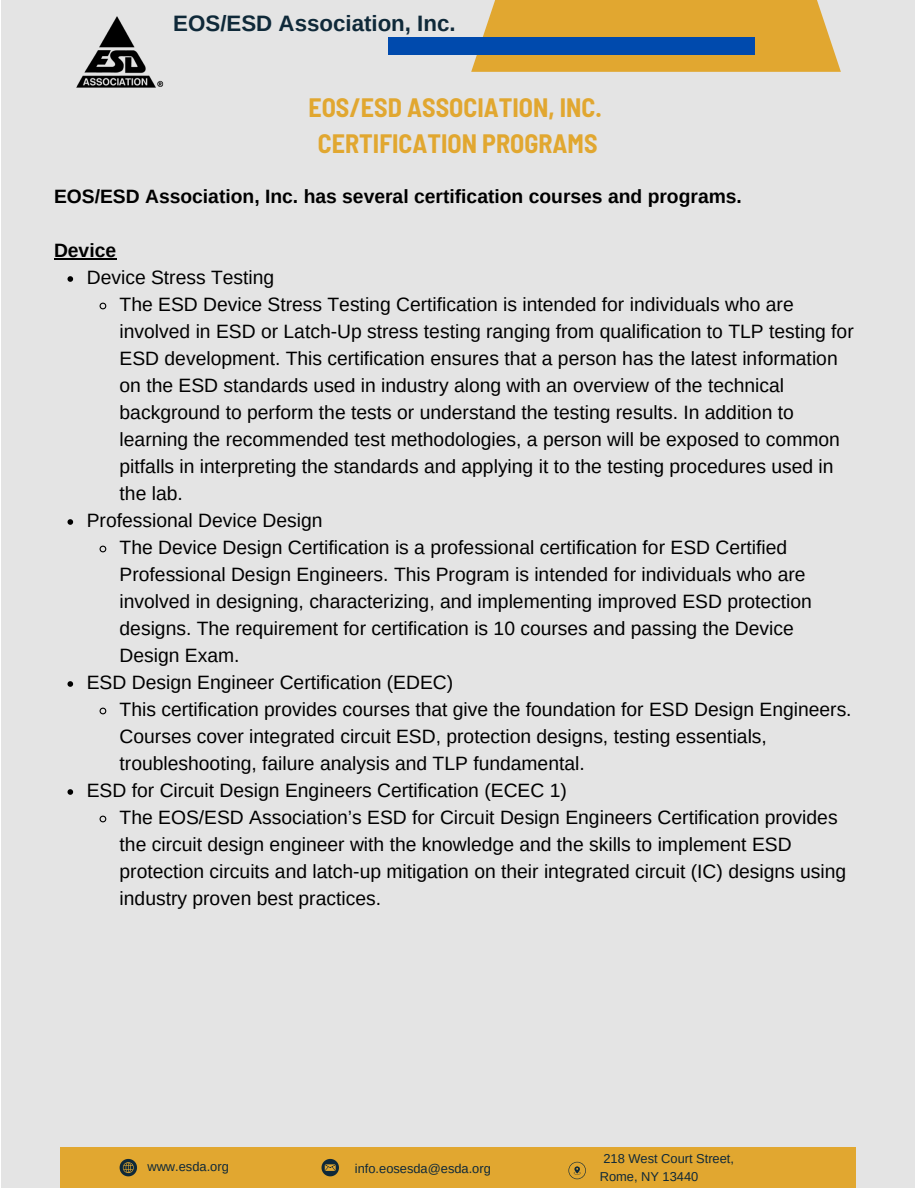
<style>
.page{position:relative;width:918px;height:1188px;background:#fff}
.page>*{position:absolute;margin:0;border:0;box-sizing:border-box;transform-origin:0 0}
.t1{font:700 semi-condensed 25.95px/36.5px "Barlow";color:#e1a730;text-align:center}
.t2{font:700 22.35px "Arimo";color:#0f2939}
.t3{font:19.35px/27px "Arimo";color:#000}
.t4{font:700 19.35px "Arimo";color:#000}
.t5{font:12.9px/17.1px "Arimo";color:#0f2939}
</style>
<div class="page">
<div style="left:1px;top:0;width:914px;height:1188px;background:#e4e4e4"></div>
<div style="left:60px;top:1147px;width:796px;height:41px;background:#e1a730"></div>
<svg style="left:120px;top:1159px;width:17px;height:17px"></svg>
<svg style="left:322px;top:1159px;width:17px;height:17px"></svg>
<svg style="left:568px;top:1162px;width:18px;height:17px"></svg>
<svg style="left:471px;top:0;width:370px;height:72px;background:#e1ab3d"></svg>
<div style="left:388px;top:37px;width:367px;height:18px;background:#004aad"></div>
<img style="left:76px;top:16px;width:88px;height:72px">
<hr style="left:54px;top:258px;width:62px;height:1px;background:#000">
<svg style="left:68px;top:276px;width:5px;height:6px"></svg>
<svg style="left:99px;top:302px;width:8px;height:8px"></svg>
<svg style="left:68px;top:519px;width:5px;height:6px"></svg>
<svg style="left:99px;top:545px;width:8px;height:8px"></svg>
<svg style="left:68px;top:681px;width:5px;height:6px"></svg>
<svg style="left:99px;top:707px;width:8px;height:8px"></svg>
<svg style="left:68px;top:789px;width:5px;height:6px"></svg>
<svg style="left:99px;top:815px;width:8px;height:8px"></svg>
<h2 class="t2" style="left:173px;top:11px;width:284px">EOS/ESD Association, Inc.</h2>
<p class="t1" style="left:308px;top:88px;width:295px">EOS/ESD ASSOCIATION, INC.<br>CERTIFICATION PROGRAMS</p>
<h2 class="t4" style="left:54px;top:186px;width:689px">EOS/ESD Association, Inc. has several certification courses and programs.</h2>
<p class="t4" style="left:54px;top:240px;width:64px">Device</p>
<p class="t3" style="left:87px;top:264px;width:189px">Device Stress Testing</p>
<p class="t3" style="left:120px;top:291px;width:736px">The ESD Device Stress Testing Certification is intended for individuals who are involved in ESD or Latch-Up stress testing ranging from qualification to TLP testing for ESD development. This certification ensures that a person has the latest information on the ESD standards used in industry along with an overview of the technical background to perform the tests or understand the testing results. In addition to learning the recommended test methodologies, a person will be exposed to common pitfalls in interpreting the standards and applying it to the testing procedures used in the lab.</p>
<p class="t3" style="left:87px;top:507px;width:237px">Professional Device Design</p>
<p class="t3" style="left:120px;top:534px;width:694px">The Device Design Certification is a professional certification for ESD Certified Professional Design Engineers. This Program is intended for individuals who are involved in designing, characterizing, and implementing improved ESD protection designs. The requirement for certification is 10 courses and passing the Device Design Exam.</p>
<p class="t3" style="left:87px;top:669px;width:368px">ESD Design Engineer Certification (EDEC)</p>
<p class="t3" style="left:120px;top:696px;width:734px">This certification provides courses that give the foundation for ESD Design Engineers.<br>Courses cover integrated circuit ESD, protection designs, testing essentials, troubleshooting, failure analysis and TLP fundamental.</p>
<p class="t3" style="left:87px;top:777px;width:482px">ESD for Circuit Design Engineers Certification (ECEC 1)</p>
<p class="t3" style="left:120px;top:804px;width:728px">The EOS/ESD Association’s ESD for Circuit Design Engineers Certification provides the circuit design engineer with the knowledge and the skills to implement ESD protection circuits and latch-up mitigation on their integrated circuit (IC) designs using industry proven best practices.</p>
<p class="t5" style="left:147px;top:1157px;width:83px">www.esda.org</p>
<h4 class="t5" style="left:355px;top:1160px;width:138px">info.eosesda@esda.org</h4>
<h1 class="t5" style="left:600px;top:1150px;width:136px">218 West Court Street,<br>Rome, NY 13440</h1>
</div>
